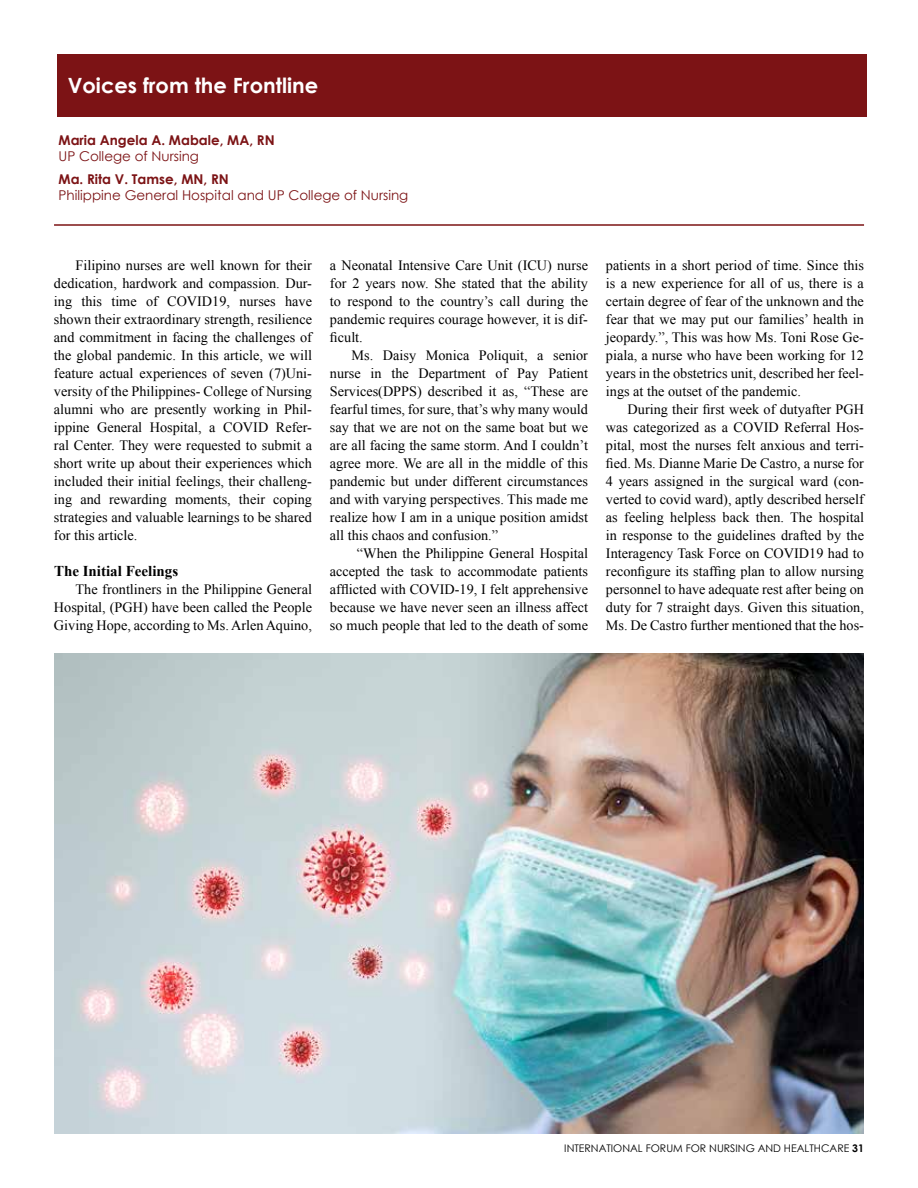
<style>
.page{position:relative;width:918px;height:1188px;background:#fff}
.page>*{position:absolute;margin:0;border:0;box-sizing:border-box;transform-origin:0 0}
.t1{font:700 21px "Century Gothic";color:#fff}
.t2{font:700 15px "Times New Roman";color:#000}
.t3{font:14.25px/18px "Times New Roman";color:#000;text-align:justify}
.t4{font:13.5px "Century Gothic";color:#7c1315}
.t5{font:700 13.5px "Century Gothic";color:#7c1315}
.t6{font:10.5px "Century Gothic";color:#000}
.s1{font-weight:700}
</style>
<div class="page">
<div style="left:57px;top:54px;width:810px;height:63px;background:#7c1315"></div>
<hr style="left:54px;top:224px;width:810px;height:2px;background:#7c1315">
<img style="left:54px;top:653px;width:810px;height:481px">
<h1 class="t1" style="left:68px;top:70px;width:252px">Voices from the Frontline</h1>
<p class="t5" style="left:59px;top:130px;width:218px">Maria Angela A. Mabale, MA, RN</p>
<p class="t4" style="left:59px;top:147px;width:142px">UP College of Nursing</p>
<p class="t5" style="left:59px;top:169px;width:172px">Ma. Rita V. Tamse, MN, RN</p>
<p class="t4" style="left:59px;top:186px;width:351px">Philippine General Hospital and UP College of Nursing</p>
<p class="t3" style="left:54px;top:256px;width:260px;text-indent:22px">Filipino nurses are well known for their dedication, hardwork and compassion. Dur&shy;ing this time of COVID19, nurses have shown their extraordinary strength, resilience and commitment in facing the challenges of the global pandemic. In this article, we will feature actual experiences of seven (7)Uni&shy;versity of the Philippines- College of Nursing alumni who are presently working in Phil&shy;ippine General Hospital, a COVID Refer&shy;ral Center. They were requested to submit a short write up about their experiences which included their initial feelings, their challeng&shy;ing and rewarding moments, their coping strategies and valuable learnings to be shared for this article.</p>
<p class="t2" style="left:54px;top:560px;width:126px">The Initial Feelings</p>
<p class="t3" style="left:54px;top:580px;width:260px;text-indent:22px">The frontliners in the Philippine General Hospital, (PGH) have been called the People Giving Hope, according to Ms. Arlen Aquino,</p>
<p class="t3" style="left:330px;top:256px;width:260px">a Neonatal Intensive Care Unit (ICU) nurse for 2 years now. She stated that the ability to respond to the country’s call during the pandemic requires courage however, it is dif&shy;ficult.</p>
<p class="t3" style="left:330px;top:346px;width:260px;text-indent:22px">Ms. Daisy Monica Poliquit, a senior nurse in the Department of Pay Patient Services(DPPS) described it as, “These are fearful times, for sure, that’s why many would say that we are not on the same boat but we are all facing the same storm. And I couldn’t agree more. We are all in the middle of this pandemic but under different circumstances and with varying perspectives. This made me realize how I am in a unique position amidst all this chaos and confusion.”</p>
<p class="t3" style="left:330px;top:544px;width:260px;text-indent:27px">“When the Philippine General Hospital accepted the task to accommodate patients afflicted with COVID-19, I felt apprehensive because we have never seen an illness affect so much people that led to the death of some</p>
<p class="t3" style="left:606px;top:256px;width:260px">patients in a short period of time. Since this is a new experience for all of us, there is a certain degree of fear of the unknown and the fear that we may put our families’ health in jeopardy.”, This was how Ms. Toni Rose Ge&shy;piala, a nurse who have been working for 12 years in the obstetrics unit, described her feel&shy;ings at the outset of the pandemic.</p>
<p class="t3" style="left:606px;top:400px;width:260px;text-indent:22px">During their first week of dutyafter PGH was categorized as a COVID Referral Hos&shy;pital, most the nurses felt anxious and terri&shy;fied. Ms. Dianne Marie De Castro, a nurse for 4 years assigned in the surgical ward (con&shy;verted to covid ward), aptly described herself as feeling helpless back then. The hospital in response to the guidelines drafted by the Interagency Task Force on COVID19 had to reconfigure its staffing plan to allow nursing personnel to have adequate rest after being on duty for 7 straight days. Given this situation, Ms. De Castro further mentioned that the hos-</p>
<p class="t6" style="left:564px;top:1141px;width:301px">INTERNATIONAL FORUM FOR NURSING AND HEALTHCARE <span class="s1">31</span></p>
</div>
